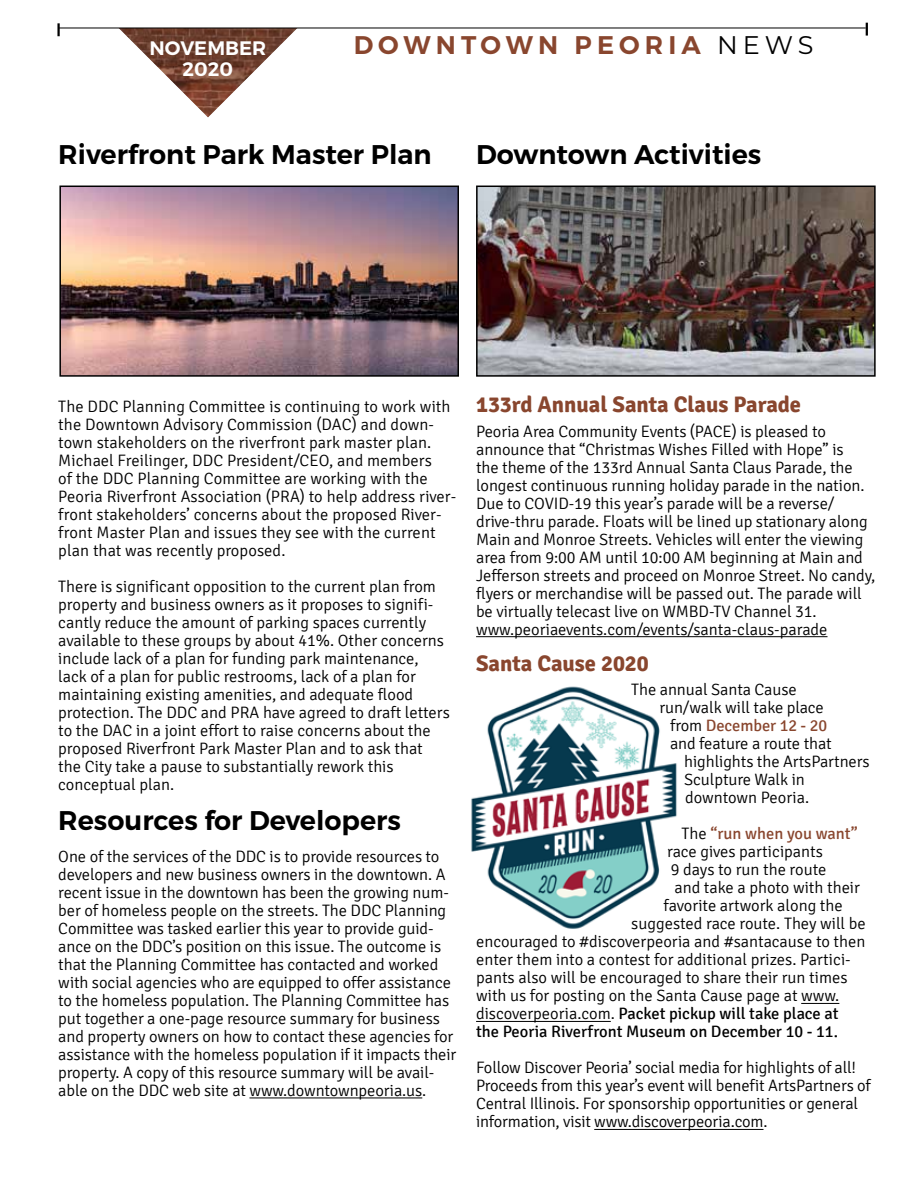
<style>
.page{position:relative;width:918px;height:1188px;background:#fff}
.page>*{position:absolute;margin:0;border:0;box-sizing:border-box;transform-origin:0 0}
.t1{font:600 27px "Montserrat";color:#000}
.t2{font:600 25.5px "Montserrat";letter-spacing:.2em;color:#89462e}
.t3{font:700 22.5px "Signika";color:#89462e}
.t4{font:600 19.5px "Montserrat";color:#fff}
.t5{font:300 16.5px/18px "Signika";letter-spacing:-.005em;color:#000}
.t6{font:16.5px "Signika";color:#000}
.t7{font:16.5px "Signika";letter-spacing:-.005em;color:#89462e}
.s1{font-weight:400;color:#000}
.s2{font-weight:300;color:#000}
.s3{font-weight:300}
</style>
<div class="page">
<img style="left:471px;top:686px;width:206px;height:243px">
<hr style="left:249px;top:1098px;width:173px;height:1px;background:#000">
<hr style="left:476px;top:636px;width:352px;height:1px;background:#000">
<hr style="left:801px;top:1003px;width:38px;height:1px;background:#000">
<hr style="left:476px;top:1021px;width:135px;height:1px;background:#000">
<hr style="left:594px;top:1129px;width:169px;height:1px;background:#000">
<svg style="left:119px;top:29px;width:178px;height:88px"></svg>
<hr style="left:59px;top:28px;width:807px;height:1px;background:#000">
<svg style="left:57px;top:23px;width:3px;height:13px"></svg>
<svg style="left:866px;top:23px;width:2px;height:13px"></svg>
<img style="left:62px;top:189px;width:394px;height:185px">
<div style="left:59px;top:186px;width:400px;height:191px;border:2px solid #000"></div>
<img style="left:479px;top:189px;width:394px;height:185px">
<div style="left:476px;top:186px;width:400px;height:191px;border:2px solid #000"></div>
<p class="t4" style="left:149px;top:36px;width:118px">NOVEMBER</p>
<h2 class="t2" style="left:354px;top:29px;width:461px">DOWNTOWN PEORIA <span class="s1">NEWS</span></h2>
<p class="t4" style="left:183px;top:57px;width:52px">2020</p>
<h1 class="t1" style="left:58px;top:138px;width:375px">Riverfront Park Master Plan</h1>
<h1 class="t1" style="left:476px;top:138px;width:287px">Downtown Activities</h1>
<p class="t5" style="left:58px;top:398px;width:400px">The DDC Planning Committee is continuing to work with the Downtown Advisory Commission (DAC) and down&shy;town stakeholders on the riverfront park master plan.<br>Michael Freilinger, DDC President/CEO, and members<br>of the DDC Planning Committee are working with the Peoria Riverfront Association (PRA) to help address river&shy;front stakeholders’ concerns about the proposed River&shy;front Master Plan and issues they see with the current plan that was recently proposed.</p>
<p class="t5" style="left:58px;top:578px;width:393px">There is significant opposition to the current plan from property and business owners as it proposes to signifi&shy;cantly reduce the amount of parking spaces currently available to these groups by about 41%. Other concerns include lack of a plan for funding park maintenance, lack of a plan for public restrooms, lack of a plan for maintaining existing amenities, and adequate flood protection. The DDC and PRA have agreed to draft letters to the DAC in a joint effort to raise concerns about the proposed Riverfront Park Master Plan and to ask that<br>the City take a pause to substantially rework this conceptual plan.</p>
<h1 class="t1" style="left:58px;top:804px;width:344px">Resources for Developers</h1>
<p class="t5" style="left:58px;top:848px;width:400px">One of the services of the DDC is to provide resources to developers and new business owners in the downtown. A recent issue in the downtown has been the growing num&shy;ber of homeless people on the streets. The DDC Planning Committee was tasked earlier this year to provide guid&shy;ance on the DDC’s position on this issue. The outcome is that the Planning Committee has contacted and worked with social agencies who are equipped to offer assistance to the homeless population. The Planning Committee has put together a one-page resource summary for business and property owners on how to contact these agencies for assistance with the homeless population if it impacts their property. A copy of this resource summary will be avail&shy;able on the DDC web site at www.downtownpeoria.us.</p>
<h3 class="t3" style="left:476px;top:391px;width:326px">133rd Annual Santa Claus Parade</h3>
<p class="t5" style="left:476px;top:422px;width:401px">Peoria Area Community Events (PACE) is pleased to announce that “Christmas Wishes Filled with Hope” is<br>the theme of the 133rd Annual Santa Claus Parade, the longest continuous running holiday parade in the nation.<br>Due to COVID-19 this year’s parade will be a reverse/ drive-thru parade. Floats will be lined up stationary along Main and Monroe Streets. Vehicles will enter the viewing area from 9:00 AM until 10:00 AM beginning at Main and Jefferson streets and proceed on Monroe Street. No candy, flyers or merchandise will be passed out. The parade will be virtually telecast live on WMBD-TV Channel 31. www.peoriaevents.com/events/santa-claus-parade</p>
<h3 class="t3" style="left:476px;top:649px;width:174px">Santa Cause 2020</h3>
<p class="t5" style="left:631px;top:681px;width:167px">The annual Santa Cause</p>
<p class="t5" style="left:659px;top:699px;width:166px">run/walk will take place</p>
<p class="t7" style="left:670px;top:716px;width:159px"><span class="s2">from</span> December 12 - 20</p>
<p class="t5" style="left:670px;top:735px;width:163px">and feature a route that</p>
<p class="t5" style="left:684px;top:753px;width:187px">highlights the ArtsPartners</p>
<p class="t5" style="left:684px;top:771px;width:122px">Sculpture Walk in</p>
<p class="t5" style="left:685px;top:789px;width:125px">downtown Peoria.</p>
<p class="t7" style="left:682px;top:825px;width:178px"><span class="s2">The</span> “run when you want”</p>
<p class="t5" style="left:667px;top:843px;width:157px">race gives participants</p>
<p class="t5" style="left:671px;top:861px;width:157px">9 days to run the route</p>
<p class="t5" style="left:674px;top:879px;width:187px">and take a photo with their</p>
<p class="t5" style="left:664px;top:897px;width:181px">favorite artwork along the</p>
<p class="t5" style="left:631px;top:915px;width:236px">suggested race route. They will be</p>
<p class="t5" style="left:476px;top:933px;width:391px">encouraged to #discoverpeoria and #santacause to then</p>
<p class="t5" style="left:476px;top:951px;width:376px">enter them into a contest for additional prizes. Partici-</p>
<p class="t5" style="left:476px;top:969px;width:373px">pants also will be encouraged to share their run times</p>
<p class="t5" style="left:476px;top:987px;width:365px">with us for posting on the Santa Cause page at www.</p>
<p class="t6" style="left:476px;top:1005px;width:364px"><span class="s3">discoverpeoria.com.</span> Packet pickup will take place at</p>
<p class="t6" style="left:476px;top:1023px;width:363px">the Peoria Riverfront Museum on December 10 - 11.</p>
<p class="t5" style="left:476px;top:1059px;width:396px">Follow Discover Peoria’ social media for highlights of all!<br>Proceeds from this year’s event will benefit ArtsPartners of Central Illinois. For sponsorship opportunities or general information, visit www.discoverpeoria.com.</p>
</div>
